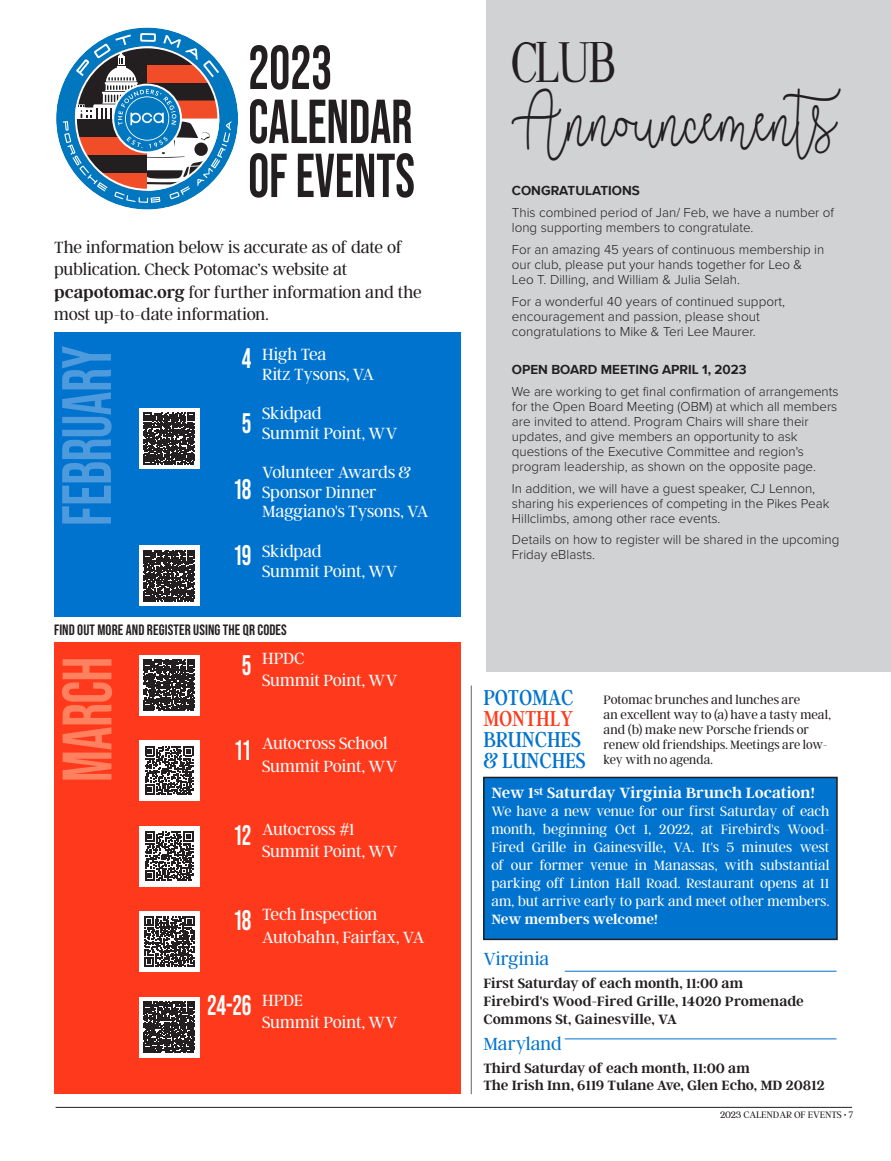
<style>
.page{position:relative;width:891px;height:1161px;background:#fff}
.page>*{position:absolute;margin:0;border:0;box-sizing:border-box;transform-origin:0 0}
.t1{font:69.75px "Bebas Neue";letter-spacing:-.01em;color:#4d9add;scale:.85 1}
.t2{font:69.75px "Bebas Neue";letter-spacing:-.005em;color:#ff8160;scale:.85 1}
.t3{font:61.95px/54px "Bebas Neue";color:#231f20;scale:.85 1}
.Headline{font:57px/58.5px "Better Together Demo";letter-spacing:-.015em;color:#231f20;scale:.85 1}
.Brunch_Location{font:28.35px "Bebas Neue";letter-spacing:-.03em;color:#fff;scale:.85 1}
.Headline-2{font:24px/21px "Argent CF";letter-spacing:-.005em;color:#0073ce;scale:.85 1}
.Brunch_Location-2{font:300 19.5px "Argent CF";letter-spacing:.01em;color:#0073ce}
.Cars_Coffee_Date{font:300 19.5px "Argent CF";color:#0073ce}
.Brunch_Location-3{font:300 18px/19.5px "Argent CF";letter-spacing:-.005em;color:#fff}
.Board_Text{font:300 18px/22.5px "Argent CF";letter-spacing:-.01em;color:#231f20}
.t4{font:600 16.5px "Argent CF";letter-spacing:.005em;color:#fff}
.t5{font:300 15px/18px "Argent CF";color:#fff;text-align:justify}
.Cards_Coffee_Text{font:600 15px/18px "Argent CF";color:#231f20}
.Cars_Coffee_Date-2{font:600 15px/16.5px "Argent CF";color:#231f20}
.t6{font:15px "Bebas Neue";letter-spacing:.01em;color:#231f20}
.Cars_Coffee_Date-3{font:300 13.5px/15px "Proxima Nova";color:#231f20}
.Basic_Copy{font:300 13.5px/15px "Argent CF";color:#231f20}
.Anniversary_Header{font:300 13.5px/15px "Proxima Nova";color:#231f20}
.Cars_Coffee_Date-4{font:700 13.5px "Proxima Nova";color:#231f20}
.t7{font:300 10.5px "Argent CF";letter-spacing:-.01em;color:#231f20}
.s1{font-weight:600}
.s2{font-family:"Fine Style"}
.s3{color:#ff3a1c}
</style>
<div class="page">
<hr style="left:56px;top:1107px;width:796px;height:1px;background:#231f20">
<div style="left:54px;top:643px;width:406px;height:451px;background:#ff3a1c"></div>
<div style="left:54px;top:332px;width:406px;height:284px;background:#0073ce"></div>
<svg style="left:56px;top:27px;width:182px;height:183px"></svg>
<hr style="left:471px;top:686px;width:1px;height:408px;background:#636366">
<hr style="left:565px;top:1039px;width:272px;height:1px;background:#0073ce">
<hr style="left:565px;top:971px;width:272px;height:1px;background:#0073ce">
<div style="left:486px;top:0;width:405px;height:671px;background:#d1d2d4"></div>
<div style="left:484px;top:777px;width:353px;height:162px;background:#0073ce"></div>
<div style="left:483px;top:777px;width:355px;height:163px;border:2px solid #231f20"></div>
<div style="left:139px;top:546px;width:61px;height:60px;background:#fff"></div>
<svg style="left:143px;top:550px;width:52px;height:52px;background:#433f40"></svg>
<div style="left:139px;top:408px;width:61px;height:61px;background:#fff"></div>
<svg style="left:143px;top:413px;width:52px;height:51px"></svg>
<div style="left:139px;top:826px;width:61px;height:60px;background:#fff"></div>
<svg style="left:145px;top:832px;width:49px;height:49px"></svg>
<div style="left:139px;top:740px;width:61px;height:61px;background:#fff"></div>
<svg style="left:145px;top:746px;width:49px;height:49px"></svg>
<div style="left:139px;top:911px;width:61px;height:61px;background:#fff"></div>
<svg style="left:144px;top:917px;width:50px;height:50px"></svg>
<div style="left:139px;top:997px;width:61px;height:60px;background:#fff"></div>
<svg style="left:143px;top:1001px;width:52px;height:52px;background:#433f40"></svg>
<div style="left:139px;top:655px;width:61px;height:60px;background:#fff"></div>
<svg style="left:143px;top:659px;width:52px;height:52px"></svg>
<p class="t3" style="left:248px;top:40px;width:198px">2023<br>CALENDAR<br>OF EVENTS</p>
<p class="Board_Text" style="left:54px;top:236px;width:369px">The information below is accurate as of date of publication. Check Potomac’s website at <span class="s1">pcapotomac.org</span> for further information and the most up-to-date information.</p>
<p class="t1" style="left:47px;top:526px;width:214px;rotate:-90deg">FEBRUARY</p>
<p class="Brunch_Location" style="left:242px;top:342px;width:13px">4</p>
<p class="Brunch_Location" style="left:242px;top:408px;width:13px">5</p>
<p class="Brunch_Location" style="left:233px;top:473px;width:23px">18</p>
<p class="Brunch_Location" style="left:233px;top:539px;width:23px">19</p>
<p class="Brunch_Location-3" style="left:262px;top:345px;width:114px">High Tea<br>Ritz Tysons, VA</p>
<p class="Brunch_Location-3" style="left:262px;top:404px;width:137px">Skidpad<br>Summit Point, WV</p>
<p class="Brunch_Location-3" style="left:262px;top:464px;width:168px">Volunteer Awards &amp;<br>Sponsor Dinner<br>Maggiano's Tysons, VA</p>
<p class="Brunch_Location-3" style="left:262px;top:542px;width:137px">Skidpad<br>Summit Point, WV</p>
<p class="t6" style="left:54px;top:621px;width:234px">FIND OUT MORE AND REGISTER USING THE QR CODES</p>
<p class="t2" style="left:48px;top:782px;width:149px;rotate:-90deg">MARCH</p>
<p class="Brunch_Location" style="left:242px;top:649px;width:13px">5</p>
<p class="Brunch_Location-3" style="left:262px;top:648px;width:137px;line-height:22.5px">HPDC<br>Summit Point, WV</p>
<p class="Brunch_Location" style="left:234px;top:734px;width:22px">11</p>
<p class="Brunch_Location-3" style="left:262px;top:733px;width:137px;line-height:22.5px">Autocross School<br>Summit Point, WV</p>
<p class="Brunch_Location" style="left:233px;top:819px;width:23px">12</p>
<p class="Brunch_Location-3" style="left:262px;top:819px;width:137px;line-height:22.5px">Autocross #1<br>Summit Point, WV</p>
<p class="Brunch_Location" style="left:233px;top:904px;width:23px">18</p>
<p class="Brunch_Location-3" style="left:262px;top:904px;width:164px;line-height:22.5px">Tech Inspection<br>Autobahn, Fairfax, VA</p>
<p class="Brunch_Location" style="left:207px;top:989px;width:54px">24-26</p>
<p class="Brunch_Location-3" style="left:262px;top:990px;width:137px;line-height:22.5px">HPDE<br>Summit Point, WV</p>
<p class="Headline" style="left:512px;top:34px;width:404px"><span class="s2">CLUB<br></span>Announcements</p>
<p class="Cars_Coffee_Date-4" style="left:512px;top:181px;width:129px">CONGRATULATIONS</p>
<p class="Cars_Coffee_Date-3" style="left:512px;top:204px;width:324px">This combined period of Jan/ Feb, we have a number of long supporting members to congratulate.</p>
<p class="Cars_Coffee_Date-3" style="left:512px;top:241px;width:314px">For an amazing 45 years of continuous membership in our club, please put your hands together for Leo &amp;<br>Leo T. Dilling, and William &amp; Julia Selah.</p>
<p class="Anniversary_Header" style="left:512px;top:293px;width:275px">For a wonderful 40 years of continued support, encouragement and passion, please shout congratulations to Mike &amp; Teri Lee Maurer.</p>
<p class="Cars_Coffee_Date-4" style="left:512px;top:360px;width:236px">OPEN BOARD MEETING APRIL 1, 2023</p>
<p class="Cars_Coffee_Date-3" style="left:512px;top:383px;width:328px">We are working to get final confirmation of arrangements for the Open Board Meeting (OBM) at which all members are invited to attend. Program Chairs will share their updates, and give members an opportunity to ask questions of the Executive Committee and region's program leadership, as shown on the opposite page.</p>
<p class="Cars_Coffee_Date-3" style="left:512px;top:480px;width:319px">In addition, we will have a guest speaker, CJ Lennon, sharing his experiences of competing in the Pikes Peak<br>Hillclimbs, among other race events.</p>
<p class="Cars_Coffee_Date-3" style="left:512px;top:532px;width:329px">Details on how to register will be shared in the upcoming<br>Friday eBlasts.</p>
<p class="Headline-2" style="left:483px;top:688px;width:122px">POTOMAC<br><span class="s3">MONTHLY<br></span>BRUNCHES &amp; LUNCHES</p>
<p class="Basic_Copy" style="left:604px;top:692px;width:229px">Potomac brunches and lunches are<br>an excellent way to (a) have a tasty meal, and (b) make new Porsche friends or renew old friendships. Meetings are low&shy;key with no agenda.</p>
<p class="t4" style="left:491px;top:784px;width:325px">New 1<sup>st</sup> Saturday Virginia Brunch Location!</p>
<p class="t5" style="left:491px;top:803px;width:340px">We have a new venue for our first Saturday of each month, beginning Oct 1, 2022, at Firebird's Wood-Fired Grille in Gainesville, VA. It's 5 minutes west of our former venue in Manassas, with substantial parking off Linton Hall Road. Restaurant opens at 11 am, but arrive early to park and meet other members.<br><span class="s1">New members welcome!</span></p>
<p class="Brunch_Location-2" style="left:483px;top:949px;width:67px">Virginia</p>
<p class="Cards_Coffee_Text" style="left:483px;top:975px;width:261px">First Saturday of each month, 11:00 am</p>
<p class="Cards_Coffee_Text" style="left:483px;top:993px;width:322px">Firebird's Wood-Fired Grille, 14020 Promenade<br>Commons St, Gainesville, VA</p>
<p class="Cars_Coffee_Date" style="left:483px;top:1034px;width:80px">Maryland</p>
<p class="Cars_Coffee_Date-2" style="left:483px;top:1061px;width:343px">Third Saturday of each month, 11:00 am<br>The Irish Inn, 6119 Tulane Ave, Glen Echo, MD 20812</p>
<p class="t7" style="left:720px;top:1109px;width:135px">2023 CALENDAR OF EVENTS • 7</p>
</div>
